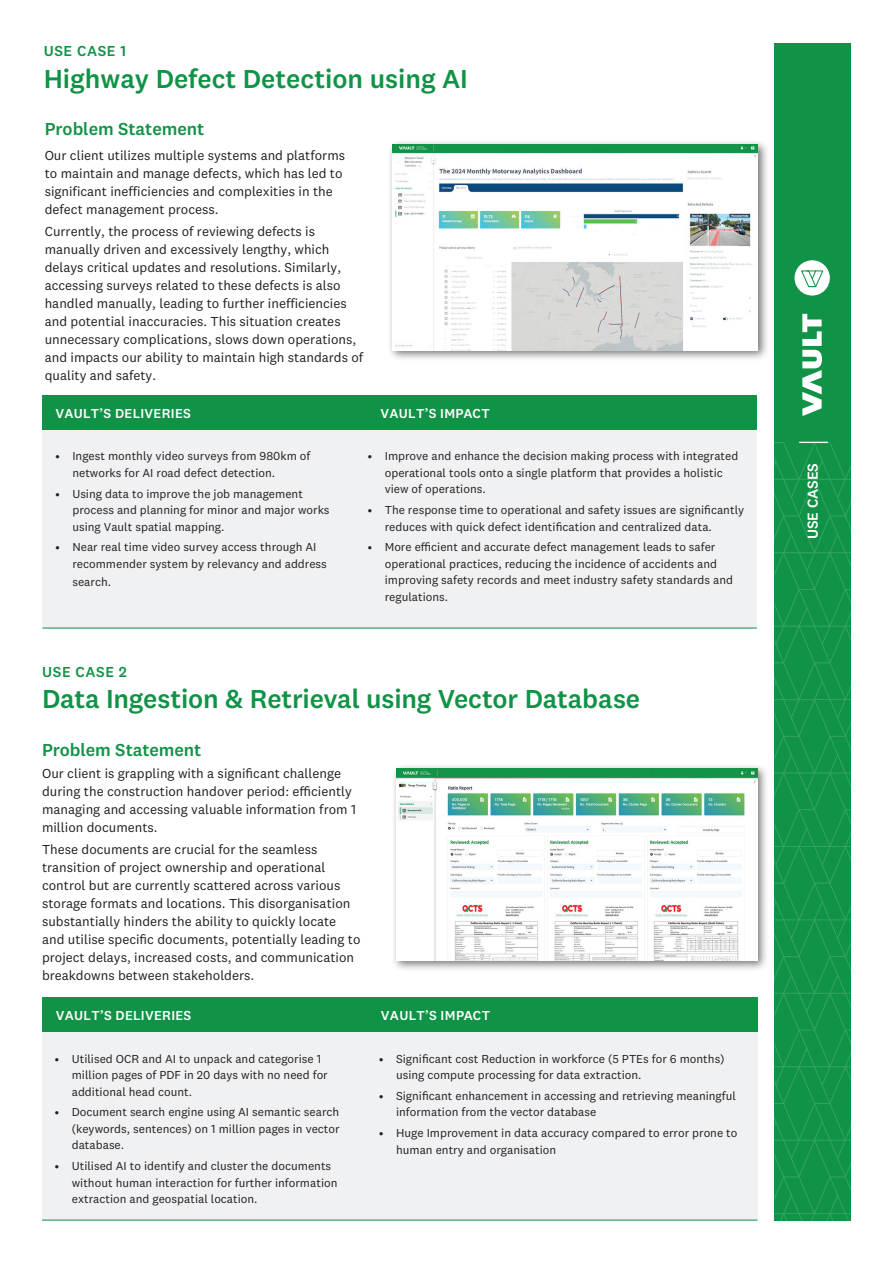
<style>
.page{position:relative;width:893px;height:1263px;background:#fff}
.page>*{position:absolute;margin:0;border:0;box-sizing:border-box;transform-origin:0 0}
.t1{font:500 27px "National 2";color:#109346}
.t2{font:500 18px "National 2";letter-spacing:-.005em;color:#109346}
.t3{font:500 15px "National 2";letter-spacing:.04em;color:#109346}
.t4{font:500 15px "National 2";color:#fff}
.t5{font:13.5px/18px "National 2";color:#231f20}
.t6{font:500 13.5px "National 2";letter-spacing:.02em;color:#fff}
.t7{font:12px/16.5px "National 2";color:#231f20}
</style>
<div class="page">
<div style="left:774px;top:43px;width:76px;height:1177px;background:#109346"></div>
<svg style="left:774px;top:442px;width:76px;height:778px"></svg>
<svg style="left:799px;top:442px;width:29px;height:1px"></svg>
<div style="left:42px;top:1030px;width:715px;height:191px;background:#f0f1f2"></div>
<hr style="left:42px;top:1220px;width:715px;height:1px;background:#109346">
<div style="left:42px;top:997px;width:715px;height:34px;background:#109346"></div>
<div style="left:794px;top:261px;width:36px;height:35px;background:#fff;border-radius:50%"></div>
<svg style="left:801px;top:270px;width:23px;height:17px"></svg>
<svg style="left:802px;top:314px;width:20px;height:102px"></svg>
<div style="left:391px;top:763px;width:378px;height:209px;background:#4b4c4d;opacity:.75"></div>
<img style="left:396px;top:769px;width:361px;height:192px">
<div style="left:387px;top:139px;width:382px;height:222px;background:#4b4c4d;opacity:.75"></div>
<img style="left:392px;top:145px;width:366px;height:205px">
<div style="left:43px;top:429px;width:714px;height:199px;background:#f0f1f2"></div>
<hr style="left:43px;top:628px;width:714px;height:1px;background:#109346">
<div style="left:43px;top:395px;width:714px;height:34px;background:#109346"></div>
<p class="t3" style="left:44px;top:42px;width:84px">USE CASE 1</p>
<h1 class="t1" style="left:44px;top:63px;width:426px">Highway Defect Detection using AI</h1>
<h2 class="t2" style="left:45px;top:118px;width:161px">Problem Statement</h2>
<p class="t5" style="left:45px;top:146px;width:302px">Our client utilizes multiple systems and platforms to maintain and manage defects, which has led to significant inefficiencies and complexities in the defect management process.</p>
<p class="t5" style="left:45px;top:222px;width:320px">Currently, the process of reviewing defects is manually driven and excessively lengthy, which delays critical updates and resolutions. Similarly, accessing surveys related to these defects is also handled manually, leading to further inefficiencies and potential inaccuracies. This situation creates unnecessary complications, slows down operations, and impacts our ability to maintain high standards of quality and safety.</p>
<p class="t6" style="left:55px;top:405px;width:137px">VAULT’S DELIVERIES</p>
<p class="t6" style="left:380px;top:405px;width:111px">VAULT’S IMPACT</p>
<p class="t7" style="left:72px;top:448px;width:240px;text-indent:-17px">• Ingest monthly video surveys from 980km of networks for AI road defect detection.</p>
<p class="t7" style="left:72px;top:485px;width:259px;text-indent:-17px">• Using data to improve the job management process and planning for minor and major works using Vault spatial mapping.</p>
<p class="t7" style="left:72px;top:539px;width:256px;text-indent:-17px">• Near real time video survey access through AI recommender system by relevancy and address</p>
<p class="t7" style="left:72px;top:573px;width:40px">search.</p>
<p class="t7" style="left:385px;top:448px;width:355px;text-indent:-17px">• Improve and enhance the decision making process with integrated operational tools onto a single platform that provides a holistic view of operations.</p>
<p class="t7" style="left:385px;top:502px;width:361px;text-indent:-17px">• The response time to operational and safety issues are significantly reduces with quick defect identification and centralized data.</p>
<p class="t7" style="left:385px;top:539px;width:350px;text-indent:-17px">• More efficient and accurate defect management leads to safer operational practices, reducing the incidence of accidents and improving safety records and meet industry safety standards and regulations.</p>
<p class="t3" style="left:42px;top:663px;width:86px">USE CASE 2</p>
<h1 class="t1" style="left:42px;top:683px;width:600px">Data Ingestion &amp; Retrieval using Vector Database</h1>
<h2 class="t2" style="left:42px;top:739px;width:161px">Problem Statement</h2>
<p class="t5" style="left:42px;top:764px;width:316px">Our client is grappling with a significant challenge during the construction handover period: efficiently managing and accessing valuable information from 1 million documents.</p>
<p class="t5" style="left:42px;top:840px;width:320px">These documents are crucial for the seamless transition of project ownership and operational control but are currently scattered across various storage formats and locations. This disorganisation substantially hinders the ability to quickly locate and utilise specific documents, potentially leading to project delays, increased costs, and communication breakdowns between stakeholders.</p>
<p class="t6" style="left:56px;top:1007px;width:137px">VAULT’S DELIVERIES</p>
<p class="t6" style="left:381px;top:1007px;width:111px">VAULT’S IMPACT</p>
<p class="t7" style="left:72px;top:1050px;width:257px;text-indent:-17px">• Utilised OCR and AI to unpack and categorise 1 million pages of PDF in 20 days with no need for additional head count.</p>
<p class="t7" style="left:72px;top:1104px;width:269px;text-align:justify;text-indent:-17px">• Document search engine using AI semantic search (keywords, sentences) on 1 million pages in vector database.</p>
<p class="t7" style="left:72px;top:1157px;width:267px;text-indent:-17px">• Utilised AI to identify and cluster the documents without human interaction for further information extraction and geospatial location.</p>
<p class="t7" style="left:396px;top:1050px;width:330px;text-indent:-17px">• Significant cost Reduction in workforce (5 PTEs for 6 months) using compute processing for data extraction.</p>
<p class="t7" style="left:396px;top:1087px;width:341px;text-indent:-17px">• Significant enhancement in accessing and retrieving meaningful information from the vector database</p>
<p class="t7" style="left:396px;top:1124px;width:343px;text-indent:-17px">• Huge Improvement in data accuracy compared to error prone to human entry and organisation</p>
<p class="t4" style="left:804px;top:539px;width:78px;rotate:-90deg">USE CASES</p>
</div>
